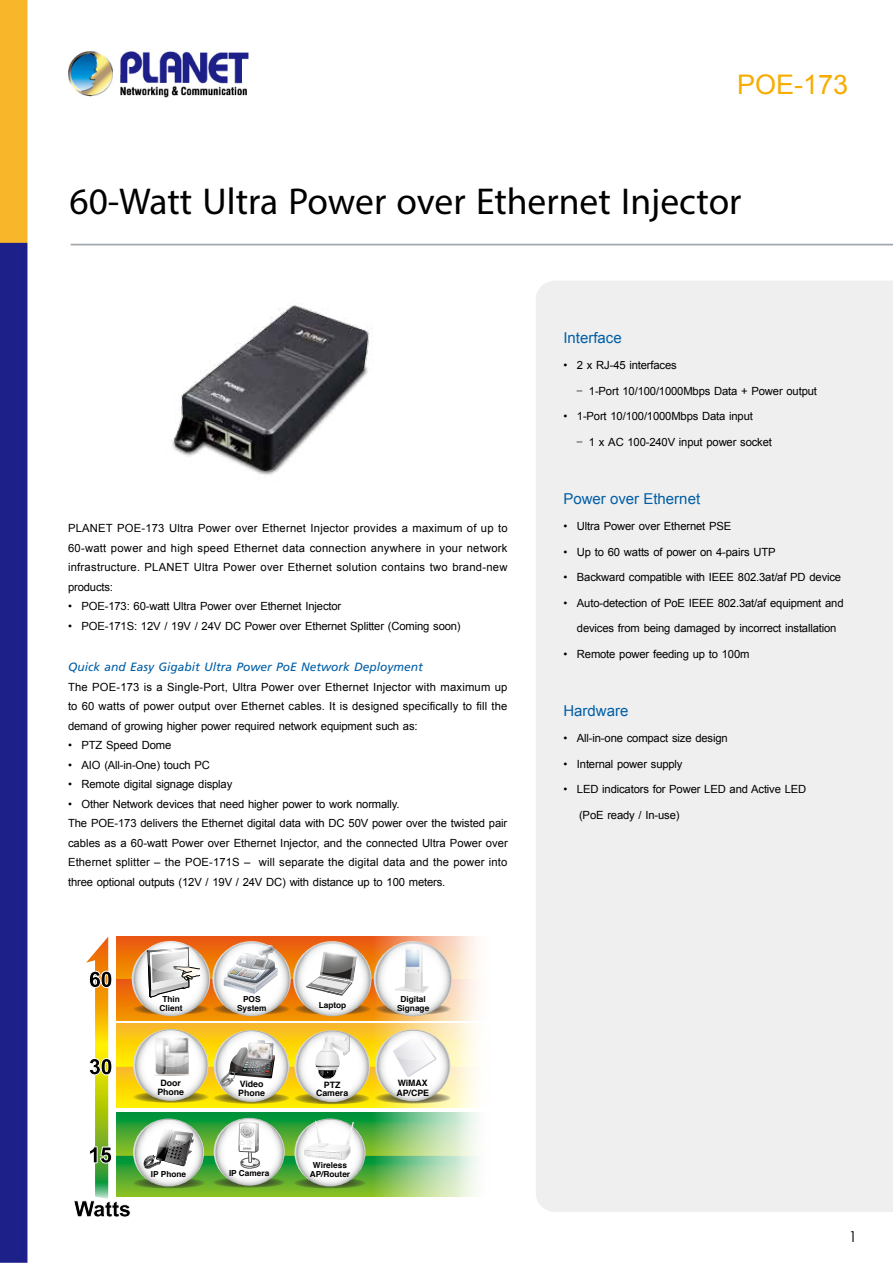
<style>
.page{position:relative;width:893px;height:1263px;background:#fff}
.page>*{position:absolute;margin:0;border:0;box-sizing:border-box;transform-origin:0 0}
.t1{font:37.5px "Myriad Pro";color:#000}
.t2{font:27px "Arial";color:#f7ac00}
.t3{font:15px "Arial";color:#005ea6}
.t4{font:15px "Century Gothic";color:#000}
.t5{font:italic 12px "Frutiger";color:#005ea6}
.t6{font:11.25px/19.5px "Arial";letter-spacing:-.015em;color:#000;text-align:justify}
.t7{font:700 8.85px/9.4px "Helvetica";color:#000;text-align:center}
.t8{font:700 8.25px/9px "Helvetica";color:#000;text-align:center}
.s1{font-family:"Frutiger";font-weight:300}
</style>
<div class="page">
<img style="left:0;top:0;width:893px;height:1263px">
<div style="left:536px;top:281px;width:357px;height:931px;background:#efefef"></div>
<svg style="left:452px;top:936px;width:40px;height:84px"></svg>
<svg style="left:452px;top:1023px;width:40px;height:84px"></svg>
<svg style="left:452px;top:1112px;width:40px;height:84px"></svg>
<img style="left:73px;top:936px;width:379px;height:281px">
<svg style="left:388px;top:944px;width:50px;height:29px"></svg>
<img style="left:149px;top:290px;width:251px;height:207px">
<h2 class="t2" style="left:737px;top:67px;width:113px">POE-173</h2>
<h1 class="t1" style="left:69px;top:179px;width:673px">60-Watt Ultra Power over Ethernet Injector</h1>
<p class="t6" style="left:68px;top:518px;width:441px">PLANET POE-173 Ultra Power over Ethernet Injector provides a maximum of up to 60-watt power and high speed Ethernet data connection anywhere in your network infrastructure. PLANET Ultra Power over Ethernet solution contains two brand-new products:</p>
<p class="t6" style="left:68px;top:596px;width:275px">• POE-173: 60-watt Ultra Power over Ethernet Injector</p>
<p class="t6" style="left:68px;top:616px;width:394px">• POE-171S: 12V / 19V / 24V DC Power over Ethernet Splitter (Coming soon)</p>
<p class="t5" style="left:68px;top:659px;width:356px">Quick and Easy Gigabit Ultra Power PoE Network Deployment</p>
<p class="t6" style="left:68px;top:677px;width:441px">The POE-173 is a Single-Port, Ultra Power over Ethernet Injector with maximum up to 60 watts of power output over Ethernet cables. It is designed specifically to fill the demand of growing higher power required network equipment such as:</p>
<p class="t6" style="left:68px;top:736px;width:105px">• PTZ Speed Dome</p>
<p class="t6" style="left:68px;top:755px;width:143px">• AIO (All-in-One) touch PC</p>
<p class="t6" style="left:68px;top:775px;width:166px">• Remote digital signage display</p>
<p class="t6" style="left:68px;top:794px;width:441px;text-align:left">• Other Network devices that need higher power to work normally.<br>The POE-173 delivers the Ethernet digital data with DC 50V power over the twisted pair cables as a 60-watt Power over Ethernet Injector, and the connected Ultra Power over Ethernet splitter – the POE-171S – will separate the digital data and the power into three optional outputs (12V / 19V / 24V DC) with distance up to 100 meters.</p>
<p class="t8" style="left:160px;top:995px;width:25px">Thin<br>Client</p>
<p class="t8" style="left:237px;top:995px;width:31px">POS<br>System</p>
<p class="t8" style="left:319px;top:1001px;width:29px">Laptop</p>
<p class="t8" style="left:397px;top:995px;width:34px">Digital<br>Signage</p>
<p class="t7" style="left:157px;top:1078px;width:28px">Door<br>Phone</p>
<p class="t7" style="left:238px;top:1079px;width:28px;text-align:left">Video<br>Phone</p>
<p class="t7" style="left:316px;top:1080px;width:34px;line-height:8.2px">PTZ<br>Camera</p>
<p class="t7" style="left:396px;top:1078px;width:34px;text-align:left">WiMAX<br>AP/CPE</p>
<p class="t8" style="left:151px;top:1170px;width:37px">IP Phone</p>
<p class="t8" style="left:229px;top:1169px;width:42px">IP Camera</p>
<p class="t8" style="left:310px;top:1161px;width:42px">Wireless<br>AP/Router</p>
<h3 class="t3" style="left:563px;top:328px;width:60px">Interface</h3>
<p class="t6" style="left:563px;top:355px;width:115px">• 2 x RJ-45 interfaces</p>
<p class="t6" style="left:577px;top:381px;width:242px"><span class="s1">–</span> 1-Port 10/100/1000Mbps Data + Power output</p>
<p class="t6" style="left:563px;top:406px;width:191px">• 1-Port 10/100/1000Mbps Data input</p>
<p class="t6" style="left:577px;top:432px;width:197px"><span class="s1">–</span> 1 x AC 100-240V input power socket</p>
<h3 class="t3" style="left:563px;top:489px;width:138px">Power over Ethernet</h3>
<p class="t6" style="left:563px;top:516px;width:169px">• Ultra Power over Ethernet PSE</p>
<p class="t6" style="left:563px;top:542px;width:214px">• Up to 60 watts of power on 4-pairs UTP</p>
<p class="t6" style="left:563px;top:567px;width:279px">• Backward compatible with IEEE 802.3at/af PD device</p>
<p class="t6" style="left:563px;top:593px;width:282px">• Auto-detection of PoE IEEE 802.3at/af equipment and</p>
<p class="t6" style="left:577px;top:618px;width:261px">devices from being damaged by incorrect installation</p>
<p class="t6" style="left:563px;top:644px;width:188px">• Remote power feeding up to 100m</p>
<h3 class="t3" style="left:563px;top:701px;width:67px">Hardware</h3>
<p class="t6" style="left:563px;top:728px;width:166px">• All-in-one compact size design</p>
<p class="t6" style="left:563px;top:754px;width:121px">• Internal power supply</p>
<p class="t6" style="left:563px;top:779px;width:244px">• LED indicators for Power LED and Active LED</p>
<p class="t6" style="left:579px;top:805px;width:102px">(PoE ready / In-use)</p>
<h3 class="t4" style="left:849px;top:1227px;width:10px">1</h3>
</div>
